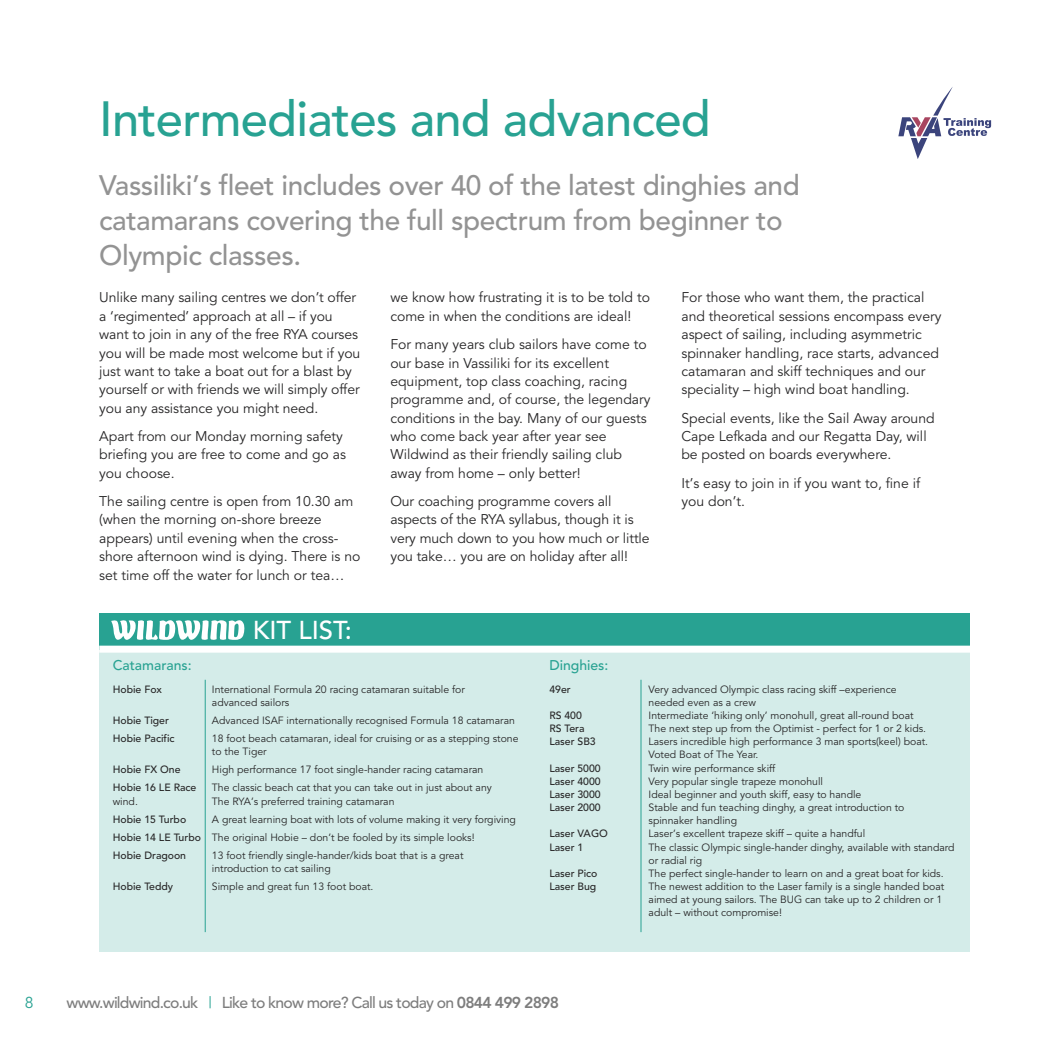
<style>
.page{position:relative;width:1042px;height:1042px;background:#fff}
.page>*{position:absolute;margin:0;border:0;box-sizing:border-box;transform-origin:0 0}
.t1{font:500 49px "Avenir";letter-spacing:-.015em;color:#28a292}
.t2{font:500 28px/34.8px "Avenir";letter-spacing:-.015em;color:#939393}
.t3{font:500 25.72px "Avenir";color:#fff}
.t4{font:500 15.75px "Avenir";letter-spacing:-.05em;color:#7d7d7d}
.t5{font:15.75px "Avenir";color:#28a292}
.t6{font:14px/18.4px "Avenir";color:#272627}
.t7{font:500 14px "Avenir";color:#28a292}
.t8{font:10.5px/13.1px "Avenir";color:#272627}
.t9{font:500 10.5px "Avenir";color:#272627}
.s1{font-weight:500}
.s2{font-weight:400;color:#28a292}
.s3{font-weight:800}
</style>
<div class="page">
<div style="left:100px;top:615px;width:870px;height:337px;background:#d4ece9"></div>
<div style="left:100px;top:613px;width:870px;height:37px;background:#28a292"></div>
<svg style="left:111px;top:620px;width:133px;height:20px"></svg>
<div style="left:99px;top:645px;width:873px;height:7px;background:#fff"></div>
<hr style="left:205px;top:680px;width:1px;height:252px;background:#28a292">
<hr style="left:640px;top:680px;width:1px;height:252px;background:#28a292">
<svg style="left:898px;top:87px;width:93px;height:72px"></svg>
<h1 class="t1" style="left:99px;top:99px;width:613px">Intermediates and advanced</h1>
<h2 class="t2" style="left:99px;top:171px;width:702px">Vassiliki’s fleet includes over 40 of the latest dinghies and catamarans covering the full spectrum from beginner to<br>Olympic classes.</h2>
<p class="t6" style="left:99px;top:290px;width:263px">Unlike many sailing centres we don’t offer a ‘regimented’ approach at all – if you want to join in any of the free RYA courses you will be made most welcome but if you just want to take a boat out for a blast by yourself or with friends we will simply offer you any assistance you might need.</p>
<p class="t6" style="left:99px;top:428px;width:248px">Apart from our Monday morning safety briefing you are free to come and go as you choose.</p>
<p class="t6" style="left:99px;top:494px;width:263px">The sailing centre is open from 10.30 am (when the morning on-shore breeze appears) until evening when the cross&shy;shore afternoon wind is dying. There is no set time off the water for lunch or tea…</p>
<h3 class="t3" style="left:253px;top:619px;width:101px">KIT LIST:</h3>
<p class="t6" style="left:390px;top:290px;width:261px">we know how frustrating it is to be told to come in when the conditions are ideal!</p>
<p class="t6" style="left:390px;top:337px;width:262px">For many years club sailors have come to our base in Vassiliki for its excellent equipment, top class coaching, racing programme and, of course, the legendary conditions in the bay. Many of our guests who come back year after year see Wildwind as their friendly sailing club away from home – only better!</p>
<p class="t6" style="left:390px;top:494px;width:261px">Our coaching programme covers all aspects of the RYA syllabus, though it is very much down to you how much or little you take… you are on holiday after all!</p>
<p class="t6" style="left:681px;top:290px;width:262px">For those who want them, the practical and theoretical sessions encompass every aspect of sailing, including asymmetric spinnaker handling, race starts, advanced catamaran and skiff techniques and our speciality – high wind boat handling.</p>
<p class="t6" style="left:681px;top:410px;width:255px">Special events, like the Sail Away around<br>Cape Lefkada and our Regatta Day, will be posted on boards everywhere.</p>
<p class="t6" style="left:681px;top:475px;width:240px">It’s easy to join in if you want to, fine if you don’t.</p>
<p class="t7" style="left:113px;top:660px;width:80px">Catamarans:</p>
<p class="t9" style="left:113px;top:685px;width:51px">Hobie Fox</p>
<p class="t8" style="left:212px;top:683px;width:255px">International Formula 20 racing catamaran suitable for advanced sailors</p>
<p class="t9" style="left:113px;top:716px;width:58px">Hobie Tiger</p>
<p class="t8" style="left:212px;top:715px;width:305px">Advanced ISAF internationally recognised Formula 18 catamaran</p>
<p class="t9" style="left:113px;top:734px;width:63px">Hobie Pacific</p>
<p class="t8" style="left:212px;top:733px;width:308px">18 foot beach catamaran, ideal for cruising or as a stepping stone to the Tiger</p>
<p class="t9" style="left:113px;top:765px;width:69px">Hobie FX One</p>
<p class="t8" style="left:212px;top:764px;width:273px">High performance 17 foot single-hander racing catamaran</p>
<p class="t9" style="left:113px;top:783px;width:85px">Hobie 16 LE Race</p>
<p class="t8" style="left:212px;top:782px;width:281px">The classic beach cat that you can take out in just about any</p>
<p class="t8" style="left:113px;top:795px;width:27px">wind.</p>
<p class="t8" style="left:212px;top:795px;width:184px">The RYA’s preferred training catamaran</p>
<p class="t9" style="left:113px;top:815px;width:75px">Hobie 15 Turbo</p>
<p class="t8" style="left:113px;top:811px;width:405px;line-height:18.2px;text-indent:99px">A great learning boat with lots of volume making it very forgiving<br><span class="s1">Hobie 14 LE Turbo</span> The original Hobie – don’t be fooled by its simple looks!<br><span class="s1">Hobie Dragoon</span></p>
<p class="t8" style="left:212px;top:850px;width:253px">13 foot friendly single-hander/kids boat that is a great introduction to cat sailing</p>
<p class="t9" style="left:113px;top:882px;width:62px">Hobie Teddy</p>
<p class="t8" style="left:212px;top:881px;width:163px">Simple and great fun 13 foot boat.</p>
<p class="t7" style="left:549px;top:660px;width:61px">Dinghies:</p>
<p class="t9" style="left:549px;top:685px;width:23px">49er</p>
<p class="t8" style="left:648px;top:683px;width:249px">Very advanced Olympic class racing skiff –experience needed even as a crew</p>
<p class="t9" style="left:549px;top:711px;width:34px">RS 400</p>
<p class="t8" style="left:648px;top:710px;width:267px">Intermediate ‘hiking only’ monohull, great all-round boat</p>
<p class="t9" style="left:549px;top:724px;width:37px">RS Tera</p>
<p class="t8" style="left:648px;top:723px;width:279px">The next step up from the Optimist - perfect for 1 or 2 kids.</p>
<p class="t9" style="left:549px;top:737px;width:48px">Laser SB3</p>
<p class="t8" style="left:648px;top:736px;width:281px">Lasers incredible high performance 3 man sports(keel) boat.<br>Voted Boat of The Year.</p>
<p class="t9" style="left:549px;top:763px;width:53px">Laser 5000</p>
<p class="t8" style="left:648px;top:762px;width:128px">Twin wire performance skiff</p>
<p class="t9" style="left:549px;top:777px;width:53px">Laser 4000</p>
<p class="t8" style="left:648px;top:776px;width:176px">Very popular single trapeze monohull</p>
<p class="t9" style="left:549px;top:790px;width:53px">Laser 3000</p>
<p class="t8" style="left:648px;top:789px;width:214px">Ideal beginner and youth skiff, easy to handle</p>
<p class="t9" style="left:549px;top:803px;width:53px">Laser 2000</p>
<p class="t8" style="left:648px;top:802px;width:257px">Stable and fun teaching dinghy, a great introduction to spinnaker handling</p>
<p class="t9" style="left:549px;top:829px;width:60px">Laser VAGO</p>
<p class="t8" style="left:648px;top:828px;width:218px">Laser’s excellent trapeze skiff – quite a handful</p>
<p class="t9" style="left:549px;top:842px;width:35px">Laser 1</p>
<p class="t8" style="left:648px;top:841px;width:307px">The classic Olympic single-hander dinghy, available with standard or radial rig</p>
<p class="t9" style="left:549px;top:869px;width:50px">Laser Pico</p>
<p class="t8" style="left:648px;top:868px;width:297px">The perfect single-hander to learn on and a great boat for kids.</p>
<p class="t9" style="left:549px;top:882px;width:49px">Laser Bug</p>
<p class="t8" style="left:648px;top:881px;width:297px">The newest addition to the Laser family is a single handed boat aimed at young sailors. The BUG can take up to 2 children or 1 adult – without compromise!</p>
<p class="t5" style="left:25px;top:996px;width:10px">8</p>
<p class="t4" style="left:67px;top:996px;width:494px">www.wildwind.co.uk <span class="s2">|</span> Like to know more? Call us today on <span class="s3">0844 499 2898</span></p>
</div>
